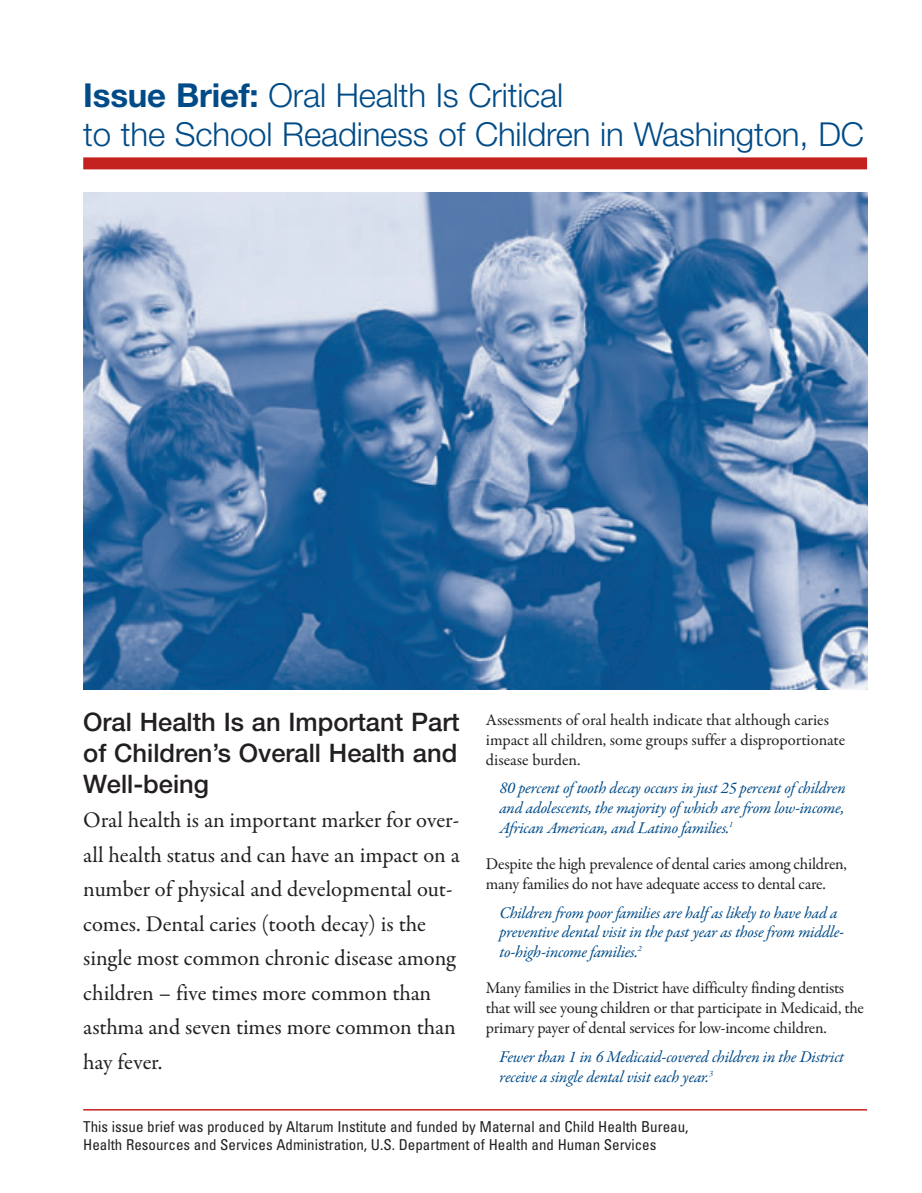
<style>
.page{position:relative;width:922px;height:1193px;background:#fff}
.page>*{position:absolute;margin:0;border:0;box-sizing:border-box;transform-origin:0 0}
.t1{font:300 33px/39.6px "Helvetica Neue";letter-spacing:-.005em;color:#004b87}
.t2{font:500 25.5px/30.6px "Helvetica Neue";color:#231f20;text-align:justify}
.t3{font:22.5px/34.5px "Garamond Premr Pro";color:#231f20}
.t4{font:16.5px/19.8px "Garamond Premr Pro";letter-spacing:-.015em;color:#231f20}
.t5{font:italic 16.5px/19.8px "Garamond Premr Pro";letter-spacing:-.015em;color:#004b87}
.t6{font:condensed 15px/18px "Univers";color:#231f20}
.s1{font-weight:700}
</style>
<div class="page">
<div style="left:83px;top:157px;width:783px;height:12px;background:#c4221f"></div>
<hr style="left:83px;top:1108px;width:783px;height:2px;background:#c4221f">
<img style="left:83px;top:193px;width:783px;height:496px">
<h1 class="t1" style="left:83px;top:78px;width:781px"><span class="s1">Issue Brief:</span> Oral Health Is Critical<br>to the School Readiness of Children in Washington, DC</h1>
<h2 class="t2" style="left:83px;top:709px;width:378px">Oral Health Is an Important Part of Children’s Overall Health and Well-being</h2>
<p class="t3" style="left:83px;top:804px;width:378px">Oral health is an important marker for over&shy;all health status and can have an impact on a number of physical and developmental out&shy;comes. Dental caries (tooth decay) is the single most common chronic disease among children – five times more common than asthma and seven times more common than hay fever.</p>
<p class="t4" style="left:485px;top:711px;width:360px">Assessments of oral health indicate that although caries impact all children, some groups suffer a disproportionate disease burden.</p>
<p class="t5" style="left:499px;top:779px;width:348px;text-align:justify">80 percent of tooth decay occurs in just 25 percent of children and adolescents, the majority of which are from low-income, African American, and Latino families.<sup>1</sup></p>
<p class="t4" style="left:485px;top:855px;width:362px">Despite the high prevalence of dental caries among children, many families do not have adequate access to dental care.</p>
<p class="t5" style="left:499px;top:903px;width:346px">Children from poor families are half as likely to have had a preventive dental visit in the past year as those from middle&shy;to-high-income families.<sup>2</sup></p>
<p class="t4" style="left:485px;top:979px;width:379px">Many families in the District have difficulty finding dentists that will see young children or that participate in Medicaid, the primary payer of dental services for low-income children.</p>
<p class="t5" style="left:499px;top:1047px;width:346px">Fewer than 1 in 6 Medicaid-covered children in the District receive a single dental visit each year.<sup>3</sup></p>
<p class="t6" style="left:83px;top:1118px;width:606px">This issue brief was produced by Altarum Institute and funded by Maternal and Child Health Bureau,<br>Health Resources and Services Administration, U.S. Department of Health and Human Services</p>
</div>
